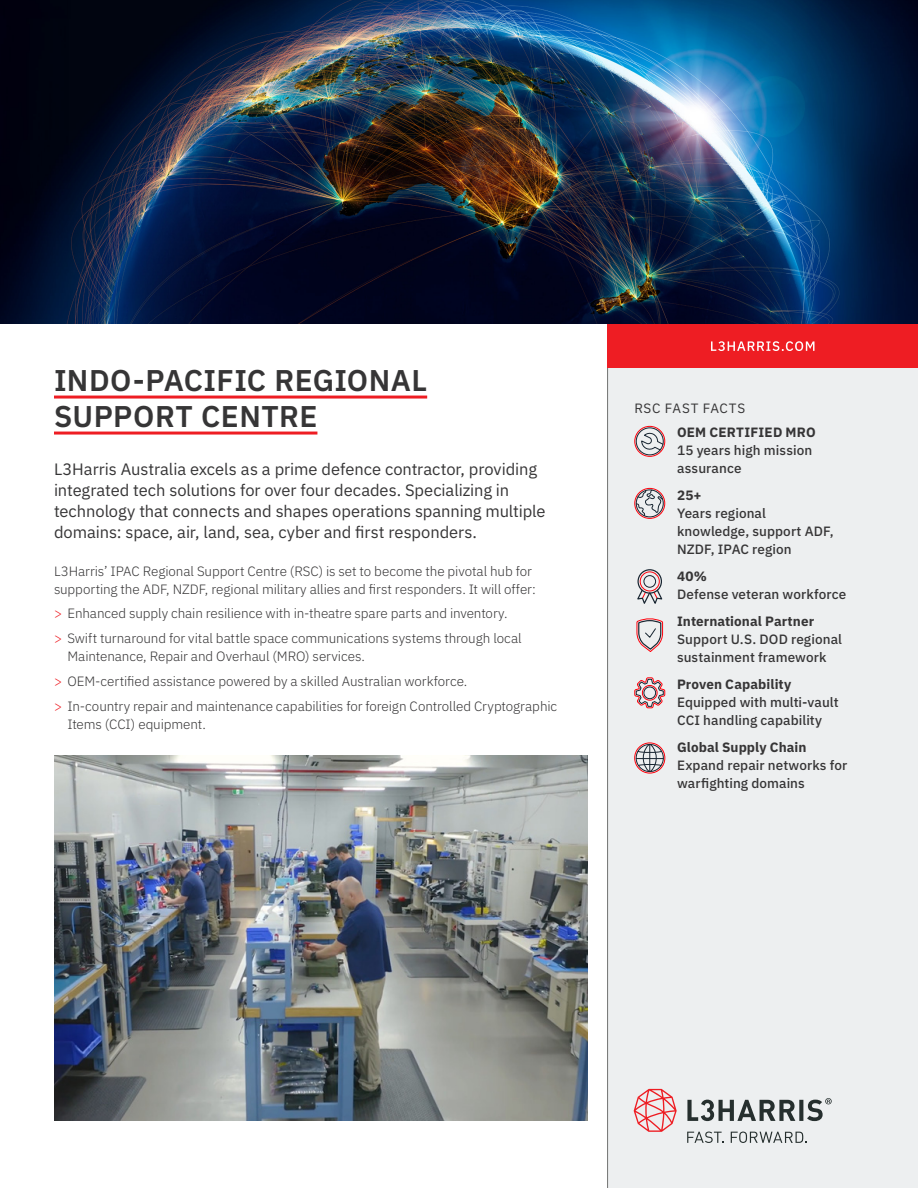
<style>
.page{position:relative;width:918px;height:1188px;background:#fff}
.page>*{position:absolute;margin:0;border:0;box-sizing:border-box;transform-origin:0 0}
.H1___Plex_Sans_20pt__Auto_lead__Titanium{font:600 30px/36px "IBM Plex Sans";letter-spacing:.015em;color:#363536}
.INTRO___Plex_Sans_Medium_11pt__14_lead__{font:16.5px/21px "IBM Plex Sans";letter-spacing:-.005em;color:#363536}
.BODY___Plex_Sans_Light_9pt__12_lead__0_0{font:300 13.5px/18px "IBM Plex Sans";letter-spacing:-.005em;color:#363536}
.LIST_HEADING___Plex_Sans_Medium_9pt__12_{font:500 13.5px/18px "IBM Plex Sans";letter-spacing:.005em;color:#363536}
.H3__0_0_0_93____Plex_Sans_Medium_9pt__12{font:13.5px "IBM Plex Sans";letter-spacing:.055em;color:#363536}
.s1{color:#ee1d23}
.s2{font-weight:700}
</style>
<div class="page">
<hr style="left:54px;top:396px;width:373px;height:3px;background:#ee1d23">
<hr style="left:54px;top:432px;width:263px;height:3px;background:#ee1d23">
<div style="left:608px;top:324px;width:310px;height:864px;background:#edeff0"></div>
<img style="left:54px;top:756px;width:533px;height:364px">
<svg style="left:641px;top:432px;width:23px;height:19px"></svg>
<div style="left:634px;top:426px;width:31px;height:31px;border:1px solid #ff000a;border-radius:50%"></div>
<div style="left:636px;top:427px;width:28px;height:28px;border:1px solid #172430;border-radius:50%"></div>
<svg style="left:636px;top:618px;width:27px;height:34px"></svg>
<svg style="left:634px;top:677px;width:32px;height:32px"></svg>
<div style="left:642px;top:685px;width:15px;height:16px;border:1px solid #ff000a;border-radius:50%"></div>
<div style="left:644px;top:687px;width:12px;height:12px;border:1px solid #172430;border-radius:50%"></div>
<div style="left:640px;top:571px;width:20px;height:20px;border:1px solid #ff000a;border-radius:50%"></div>
<div style="left:644px;top:575px;width:12px;height:13px;border:1px solid #172430;border-radius:50%"></div>
<div style="left:638px;top:569px;width:24px;height:25px;border:1px solid #172430;border-radius:50%"></div>
<svg style="left:637px;top:589px;width:26px;height:15px"></svg>
<div style="left:634px;top:488px;width:31px;height:31px;border:1px solid #ff000a;border-radius:50%"></div>
<div style="left:636px;top:489px;width:28px;height:28px;border:1px solid #172430;border-radius:50%"></div>
<svg style="left:636px;top:490px;width:27px;height:26px"></svg>
<svg style="left:636px;top:744px;width:27px;height:28px"></svg>
<div style="left:634px;top:743px;width:31px;height:30px;border:1px solid #ff000a;border-radius:50%"></div>
<hr style="left:607px;top:324px;width:1px;height:864px;background:#737473">
<div style="left:608px;top:324px;width:310px;height:43px;background:#ee1d23"></div>
<svg style="left:711px;top:341px;width:103px;height:10px"></svg>
<img style="left:0;top:0;width:918px;height:324px">
<svg style="left:687px;top:1132px;width:36px;height:11px"></svg>
<svg style="left:731px;top:1132px;width:76px;height:11px"></svg>
<svg style="left:634px;top:1089px;width:43px;height:43px"></svg>
<svg style="left:687px;top:1098px;width:145px;height:23px"></svg>
<p class="H1___Plex_Sans_20pt__Auto_lead__Titanium" style="left:54px;top:360px;width:375px">INDO-PACIFIC REGIONAL<br>SUPPORT CENTRE</p>
<p class="INTRO___Plex_Sans_Medium_11pt__14_lead__" style="left:54px;top:457px;width:493px">L3Harris Australia excels as a prime defence contractor, providing integrated tech solutions for over four decades. Specializing in technology that connects and shapes operations spanning multiple domains: space, air, land, sea, cyber and first responders.</p>
<p class="BODY___Plex_Sans_Light_9pt__12_lead__0_0" style="left:54px;top:561px;width:483px">L3Harris’ IPAC Regional Support Centre (RSC) is set to become the pivotal hub for supporting the ADF, NZDF, regional military allies and first responders. It will offer:</p>
<p class="BODY___Plex_Sans_Light_9pt__12_lead__0_0" style="left:54px;top:603px;width:455px"><span class="s1">&gt;</span> Enhanced supply chain resilience with in-theatre spare parts and inventory.</p>
<p class="BODY___Plex_Sans_Light_9pt__12_lead__0_0" style="left:68px;top:628px;width:456px;text-indent:-14px"><span class="s1">&gt;</span> Swift turnaround for vital battle space communications systems through local<br>Maintenance, Repair and Overhaul (MRO) services.</p>
<p class="BODY___Plex_Sans_Light_9pt__12_lead__0_0" style="left:54px;top:671px;width:415px"><span class="s1">&gt;</span> OEM-certified assistance powered by a skilled Australian workforce.</p>
<p class="BODY___Plex_Sans_Light_9pt__12_lead__0_0" style="left:68px;top:696px;width:491px;text-indent:-14px"><span class="s1">&gt;</span> In-country repair and maintenance capabilities for foreign Controlled Cryptographic<br>Items (CCI) equipment.</p>
<p class="H3__0_0_0_93____Plex_Sans_Medium_9pt__12" style="left:634px;top:398px;width:112px">RSC FAST FACTS</p>
<p class="LIST_HEADING___Plex_Sans_Medium_9pt__12_" style="left:677px;top:423px;width:140px"><span class="s2">OEM CERTIFIED MRO<br></span>15 years high mission assurance</p>
<p class="LIST_HEADING___Plex_Sans_Medium_9pt__12_" style="left:677px;top:486px;width:158px"><span class="s2">25+<br></span>Years regional knowledge, support ADF,<br>NZDF, IPAC region</p>
<p class="LIST_HEADING___Plex_Sans_Medium_9pt__12_" style="left:677px;top:567px;width:171px"><span class="s2">40%<br></span>Defense veteran workforce</p>
<p class="LIST_HEADING___Plex_Sans_Medium_9pt__12_" style="left:677px;top:612px;width:166px"><span class="s2">International Partner<br></span>Support U.S. DOD regional sustainment framework</p>
<p class="LIST_HEADING___Plex_Sans_Medium_9pt__12_" style="left:677px;top:675px;width:163px"><span class="s2">Proven Capability<br></span>Equipped with multi-vault<br>CCI handling capability</p>
<p class="LIST_HEADING___Plex_Sans_Medium_9pt__12_" style="left:677px;top:738px;width:172px"><span class="s2">Global Supply Chain<br></span>Expand repair networks for warfighting domains</p>
</div>
